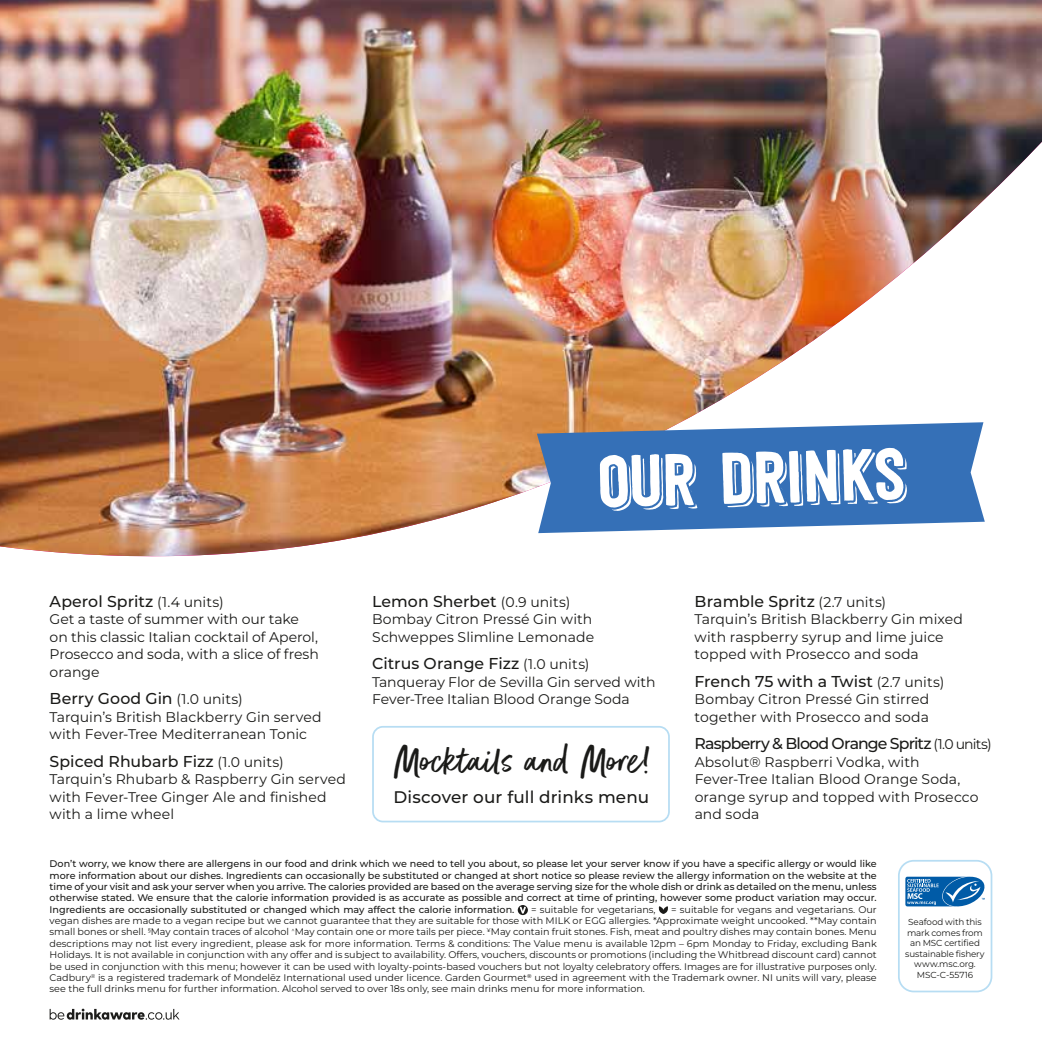
<style>
.page{position:relative;width:1042px;height:1042px;background:#fff}
.page>*{position:absolute;margin:0;border:0;box-sizing:border-box;transform-origin:0 0}
.t1{font:72.45px "Festivo LC Basic R Shadow";color:#fff}
.t2{font:43.75px "Better Times";letter-spacing:.01em;color:#1a1a18}
.t3{font:500 16.8px "Montserrat";letter-spacing:.005em;color:#1a1a18}
.t4{font:500 15.75px "Montserrat";color:#1a1a18}
.t5{font:500 15.75px "Montserrat";letter-spacing:-.055em;color:#1a1a18}
.t6{font:14px/17.5px "Montserrat";color:#1a1a18}
.t7{font:9.62px/11.4px "Montserrat";color:#1a1a18;text-align:justify}
.t8{font:500 9.62px/11.4px "Montserrat";color:#1a1a18;text-align:justify}
.t9{font:8.75px/10.5px "Montserrat";letter-spacing:-.01em;color:#1a1a18;text-align:center}
.s1{font-weight:400;font-size:14px}
</style>
<div class="page">
<div style="left:898px;top:860px;width:94px;height:132px;border:2px solid #b7ddf3;border-radius:15px"></div>
<svg style="left:518px;top:905px;width:10px;height:10px"></svg>
<svg style="left:520px;top:906px;width:6px;height:7px"></svg>
<svg style="left:658px;top:906px;width:10px;height:8px"></svg>
<svg style="left:905px;top:876px;width:80px;height:31px;background:#4386be"></svg>
<svg style="left:50px;top:1008px;width:129px;height:11px"></svg>
<img style="left:0;top:0;width:1042px;height:557px">
<svg style="left:537px;top:422px;width:448px;height:111px;background:#4e7fba"></svg>
<div style="left:372px;top:726px;width:298px;height:96px;border:2px solid #b7ddf3;border-radius:10px"></div>
<h1 class="t1" style="left:596px;top:436px;width:311px;rotate:-1deg">OUR DRINKS</h1>
<h3 class="t4" style="left:50px;top:590px;width:176px">Aperol Spritz <span class="s1">(1.4 units)</span></h3>
<h3 class="t6" style="left:50px;top:610px;width:271px">Get a taste of summer with our take on this classic Italian cocktail of Aperol,<br>Prosecco and soda, with a slice of fresh orange</h3>
<h3 class="t4" style="left:50px;top:688px;width:195px">Berry Good Gin <span class="s1">(1.0 units)</span></h3>
<h3 class="t6" style="left:50px;top:708px;width:273px">Tarquin’s British Blackberry Gin served with Fever-Tree Mediterranean Tonic</h3>
<h3 class="t4" style="left:50px;top:750px;width:236px">Spiced Rhubarb Fizz <span class="s1">(1.0 units)</span></h3>
<h3 class="t6" style="left:50px;top:770px;width:298px">Tarquin’s Rhubarb &amp; Raspberry Gin served with Fever-Tree Ginger Ale and finished with a lime wheel</h3>
<h3 class="t4" style="left:372px;top:590px;width:200px">Lemon Sherbet <span class="s1">(0.9 units)</span></h3>
<h3 class="t6" style="left:372px;top:610px;width:223px">Bombay Citron Pressé Gin with<br>Schweppes Slimline Lemonade</h3>
<h3 class="t4" style="left:372px;top:653px;width:219px">Citrus Orange Fizz <span class="s1">(1.0 units)</span></h3>
<h3 class="t6" style="left:372px;top:673px;width:285px">Tanqueray Flor de Sevilla Gin served with<br>Fever-Tree Italian Blood Orange Soda</h3>
<h2 class="t2" style="left:394px;top:736px;width:257px">Mocktails and More!</h2>
<h3 class="t3" style="left:393px;top:785px;width:257px">Discover our full drinks menu</h3>
<h3 class="t4" style="left:694px;top:590px;width:193px">Bramble Spritz <span class="s1">(2.7 units)</span></h3>
<h3 class="t6" style="left:694px;top:610px;width:270px">Tarquin’s British Blackberry Gin mixed with raspberry syrup and lime juice topped with Prosecco and soda</h3>
<h3 class="t4" style="left:694px;top:670px;width:251px">French 75 with a Twist <span class="s1">(2.7 units)</span></h3>
<h3 class="t6" style="left:694px;top:690px;width:236px">Bombay Citron Pressé Gin stirred together with Prosecco and soda</h3>
<h3 class="t5" style="left:694px;top:733px;width:298px">Raspberry &amp; Blood Orange Spritz <span class="s1">(1.0 units)</span></h3>
<h3 class="t6" style="left:694px;top:753px;width:285px">Absolut® Raspberri Vodka, with<br>Fever-Tree Italian Blood Orange Soda, orange syrup and topped with Prosecco and soda</h3>
<p class="t8" style="left:50px;top:858px;width:829px">Don’t worry, we know there are allergens in our food and drink which we need to tell you about, so please let your server know if you have a specific allergy or would like more information about our dishes. Ingredients can occasionally be substituted or changed at short notice so please review the allergy information on the website at the time of your visit and ask your server when you arrive. The calories provided are based on the average serving size for the whole dish or drink as detailed on the menu, unless otherwise stated. We ensure that the calorie information provided is as accurate as possible and correct at time of printing, however some product variation may occur.<br>Ingredients are occasionally substituted or changed which may affect the calorie information.</p>
<p class="t7" style="left:50px;top:903px;width:828px;text-indent:621px">= suitable for vegans and vegetarians. Our vegan dishes are made to a vegan recipe but we cannot guarantee that they are suitable for those with MILK or EGG allergies. *Approximate weight uncooked. **May contain small bones or shell. <sup>§</sup>May contain traces of alcohol <sup>^</sup>May contain one or more tails per piece. <sup>¥</sup>May contain fruit stones. Fish, meat and poultry dishes may contain bones. Menu descriptions may not list every ingredient, please ask for more information. Terms &amp; conditions: The Value menu is available 12pm – 6pm Monday to Friday, excluding Bank Holidays. It is not available in conjunction with any offer and is subject to availability. Offers, vouchers, discounts or promotions (including the Whitbread discount card) cannot be used in conjunction with this menu; however it can be used with loyalty-points-based vouchers but not loyalty celebratory offers. Images are for illustrative purposes only.<br>Cadbury<sup>®</sup> is a registered trademark of Mondelēz International used under licence. Garden Gourmet<sup>®</sup> used in agreement with the Trademark owner. NI units will vary, please see the full drinks menu for further information. Alcohol served to over 18s only, see main drinks menu for more information.</p>
<p class="t7" style="left:531px;top:903px;width:126px">= suitable for vegetarians,</p>
<p class="t9" style="left:905px;top:917px;width:81px">Seafood with this mark comes from an MSC certified sustainable fishery www.msc.org.<br>MSC-C-55716</p>
</div>
